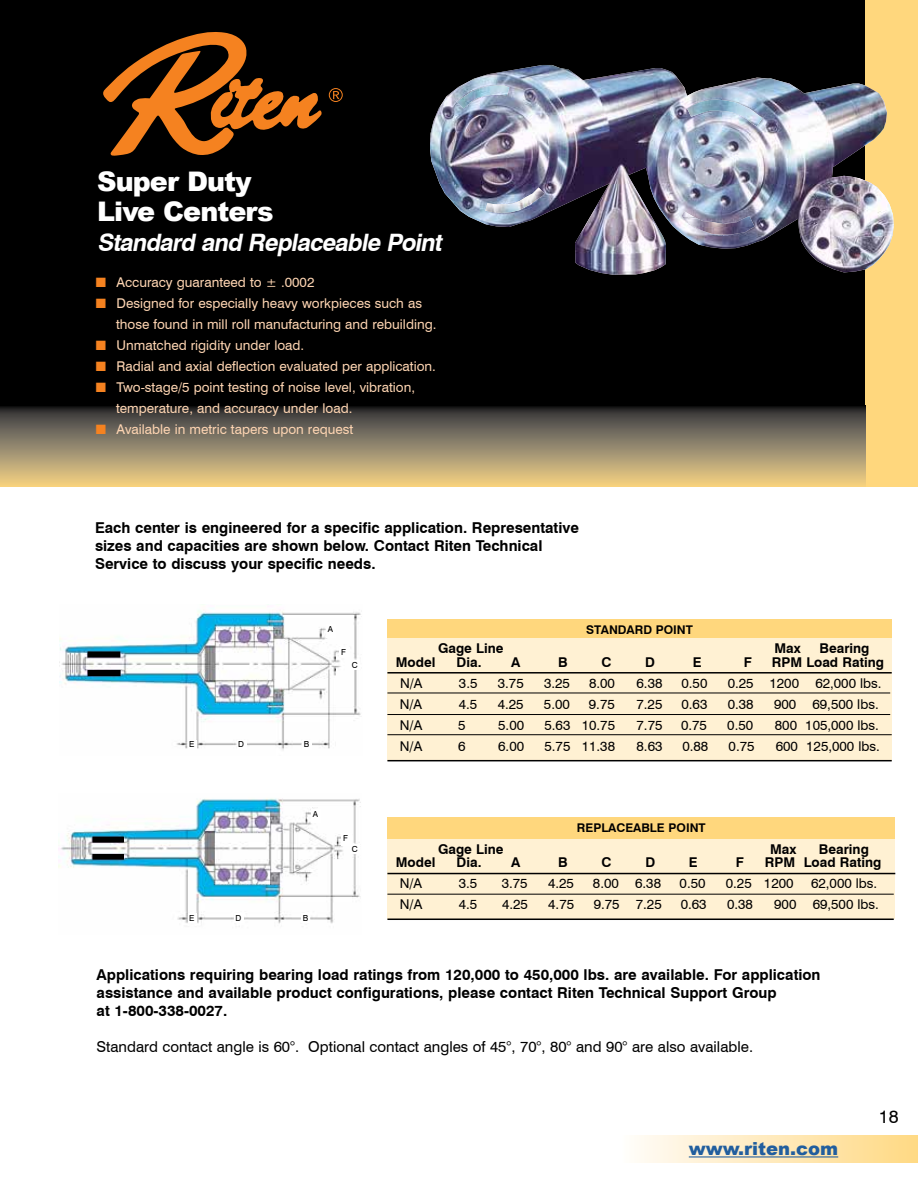
<style>
.page{position:relative;width:918px;height:1188px;background:#fff}
.page>*{position:absolute;margin:0;border:0;box-sizing:border-box;transform-origin:0 0}
.t1{font:900 27px/30px "Arial";letter-spacing:-.035em;color:#fff}
.t2{font:italic 700 24px "Swiss 721 BT";color:#fff}
.t3{font:900 18px "Arial";color:#215e9e}
.t4{font:18px "Swiss 721 BT";color:#000}
.t5{font:700 15px/18px "Swiss 721 BT";color:#000}
.t6{font:15px "Swiss 721 BT";color:#000}
.t7{font:13.5px/21px "Swiss 721 BT";color:#fed5b2}
.t8{font:13.5px "Swiss 721 BT";color:#000}
.t9{font:700 13.5px "Swiss 721 BT";color:#000}
.t10{font:700 12px "Swiss 721 BT";color:#000}
.t11{font:8.25px "Swiss 721 BT";color:#000}
.s1{color:#f58220}
</style>
<div class="page">
<img style="left:59px;top:798px;width:302px;height:129px">
<img style="left:60px;top:610px;width:301px;height:140px">
<div style="left:0;top:0;width:865px;height:406px;background:#000"></div>
<div style="left:865px;top:0;width:53px;height:487px;background:#ffd77d"></div>
<img style="left:430px;top:65px;width:464px;height:210px">
<div style="left:387px;top:624px;width:505px;height:136px;background:#fff1d3"></div>
<hr style="left:387px;top:672px;width:505px;height:2px;background:#000">
<hr style="left:387px;top:693px;width:503px;height:1px;background:#000">
<hr style="left:387px;top:714px;width:503px;height:1px;background:#000">
<hr style="left:387px;top:734px;width:505px;height:1px;background:#000">
<hr style="left:387px;top:760px;width:505px;height:1px;background:#000">
<div style="left:387px;top:620px;width:505px;height:18px;background:#ffd77d"></div>
<div style="left:387px;top:824px;width:508px;height:95px;background:#fff1d3"></div>
<hr style="left:387px;top:873px;width:508px;height:1px;background:#000">
<hr style="left:387px;top:894px;width:507px;height:1px;background:#000">
<hr style="left:387px;top:919px;width:507px;height:1px;background:#000">
<div style="left:387px;top:817px;width:508px;height:22px;background:#ffd77d"></div>
<div style="left:326px;top:624px;width:10px;height:14px;background:#fff"></div>
<div style="left:303px;top:740px;width:9px;height:10px;background:#fff"></div>
<div style="left:340px;top:647px;width:10px;height:9px;background:#fff"></div>
<div style="left:188px;top:740px;width:8px;height:10px;background:#fff"></div>
<div style="left:237px;top:740px;width:9px;height:10px;background:#fff"></div>
<div style="left:350px;top:660px;width:10px;height:10px;background:#fff"></div>
<div style="left:311px;top:809px;width:10px;height:14px;background:#fff"></div>
<div style="left:301px;top:913px;width:9px;height:10px;background:#fff"></div>
<div style="left:342px;top:833px;width:10px;height:13px;background:#fff"></div>
<div style="left:351px;top:844px;width:9px;height:10px;background:#fff"></div>
<div style="left:234px;top:913px;width:10px;height:10px;background:#fff"></div>
<div style="left:188px;top:913px;width:8px;height:10px;background:#fff"></div>
<img style="left:457px;top:86px;width:52px;height:22px">
<img style="left:485px;top:188px;width:60px;height:25px">
<img style="left:687px;top:99px;width:75px;height:27px">
<img style="left:682px;top:211px;width:73px;height:24px">
<div style="left:88px;top:652px;width:32px;height:5px;background:#000"></div>
<div style="left:88px;top:670px;width:32px;height:6px;background:#000"></div>
<div style="left:93px;top:837px;width:30px;height:5px;background:#000"></div>
<hr style="left:93px;top:855px;width:30px;height:4px;background:#000">
<div style="left:93px;top:854px;width:31px;height:5px;border:1px solid #000"></div>
<svg style="left:103px;top:32px;width:219px;height:124px"></svg>
<svg style="left:329px;top:88px;width:14px;height:14px"></svg>
<svg style="left:0;top:406px;width:865px;height:81px;background:#918364"></svg>
<svg style="left:637px;top:1135px;width:281px;height:27px;background:#fce8ba"></svg>
<hr style="left:689px;top:1156px;width:149px;height:1px;background:#215e9e">
<h1 class="t1" style="left:97px;top:166px;width:178px">Super Duty<br>Live Centers</h1>
<h2 class="t2" style="left:97px;top:226px;width:351px">Standard and Replaceable Point</h2>
<p class="t7" style="left:96px;top:271px;width:220px"><span class="s1">■</span> Accuracy guaranteed to ± .0002</p>
<p class="t7" style="left:116px;top:292px;width:322px;text-indent:-20px"><span class="s1">■</span> Designed for especially heavy workpieces such as those found in mill roll manufacturing and rebuilding.</p>
<p class="t7" style="left:96px;top:334px;width:210px"><span class="s1">■</span> Unmatched rigidity under load.</p>
<p class="t7" style="left:96px;top:355px;width:342px"><span class="s1">■</span> Radial and axial deflection evaluated per application.</p>
<p class="t7" style="left:116px;top:376px;width:301px;text-indent:-20px"><span class="s1">■</span> Two-stage/5 point testing of noise level, vibration, temperature, and accuracy under load.</p>
<p class="t7" style="left:96px;top:418px;width:259px"><span class="s1">■</span> Available in metric tapers upon request</p>
<p class="t5" style="left:95px;top:519px;width:485px">Each center is engineered for a specific application. Representative sizes and capacities are shown below. Contact Riten Technical<br>Service to discuss your specific needs.</p>
<p class="t11" style="left:328px;top:623px;width:7px">A</p>
<p class="t10" style="left:586px;top:621px;width:108px">STANDARD POINT</p>
<p class="t11" style="left:189px;top:739px;width:7px">E</p>
<p class="t11" style="left:238px;top:739px;width:7px">D</p>
<p class="t11" style="left:189px;top:913px;width:7px">E</p>
<p class="t11" style="left:235px;top:913px;width:7px">D</p>
<p class="t11" style="left:341px;top:646px;width:6px">F</p>
<p class="t11" style="left:352px;top:659px;width:7px">C</p>
<p class="t11" style="left:304px;top:739px;width:7px">B</p>
<p class="t11" style="left:313px;top:808px;width:7px">A</p>
<p class="t11" style="left:303px;top:913px;width:7px">B</p>
<p class="t11" style="left:343px;top:832px;width:6px">F</p>
<p class="t11" style="left:352px;top:844px;width:7px">C</p>
<p class="t9" style="left:438px;top:639px;width:67px">Gage Line</p>
<p class="t9" style="left:774px;top:639px;width:97px">Max Bearing</p>
<p class="t9" style="left:396px;top:652px;width:41px">Model</p>
<p class="t9" style="left:457px;top:652px;width:26px">Dia.</p>
<p class="t9" style="left:511px;top:652px;width:11px">A</p>
<p class="t9" style="left:558px;top:652px;width:11px">B</p>
<p class="t9" style="left:602px;top:652px;width:12px">C</p>
<p class="t9" style="left:645px;top:652px;width:11px">D</p>
<p class="t9" style="left:693px;top:652px;width:10px">E</p>
<p class="t9" style="left:744px;top:652px;width:10px">F</p>
<p class="t9" style="left:772px;top:652px;width:114px">RPM Load Rating</p>
<p class="t8" style="left:400px;top:673px;width:24px">N/A</p>
<p class="t8" style="left:459px;top:673px;width:20px">3.5</p>
<p class="t8" style="left:498px;top:673px;width:27px">3.75</p>
<p class="t8" style="left:544px;top:673px;width:27px">3.25</p>
<p class="t8" style="left:589px;top:673px;width:27px">8.00</p>
<p class="t8" style="left:637px;top:673px;width:27px">6.38</p>
<p class="t8" style="left:681px;top:673px;width:27px">0.50</p>
<p class="t8" style="left:728px;top:673px;width:155px">0.25 1200 62,000 lbs.</p>
<p class="t8" style="left:400px;top:694px;width:24px">N/A</p>
<p class="t8" style="left:459px;top:694px;width:20px">4.5</p>
<p class="t8" style="left:498px;top:694px;width:27px">4.25</p>
<p class="t8" style="left:544px;top:694px;width:27px">5.00</p>
<p class="t8" style="left:589px;top:694px;width:27px">9.75</p>
<p class="t8" style="left:637px;top:694px;width:27px">7.25</p>
<p class="t8" style="left:681px;top:694px;width:27px">0.63</p>
<p class="t8" style="left:728px;top:694px;width:27px">0.38</p>
<p class="t8" style="left:774px;top:694px;width:106px">900 69,500 lbs.</p>
<p class="t8" style="left:400px;top:715px;width:24px">N/A</p>
<p class="t8" style="left:458px;top:715px;width:9px">5</p>
<p class="t8" style="left:498px;top:715px;width:27px">5.00</p>
<p class="t8" style="left:544px;top:715px;width:72px">5.63 10.75</p>
<p class="t8" style="left:637px;top:715px;width:27px">7.75</p>
<p class="t8" style="left:681px;top:715px;width:27px">0.75</p>
<p class="t8" style="left:727px;top:715px;width:27px">0.50</p>
<p class="t8" style="left:775px;top:715px;width:106px">800 105,000 lbs.</p>
<p class="t8" style="left:400px;top:736px;width:24px">N/A</p>
<p class="t8" style="left:458px;top:736px;width:9px">6</p>
<p class="t8" style="left:498px;top:736px;width:27px">6.00</p>
<p class="t8" style="left:544px;top:736px;width:120px">5.75 11.38 8.63</p>
<p class="t8" style="left:682px;top:736px;width:27px">0.88</p>
<p class="t8" style="left:729px;top:736px;width:27px">0.75</p>
<p class="t8" style="left:776px;top:736px;width:106px">600 125,000 lbs.</p>
<p class="t10" style="left:577px;top:819px;width:130px">REPLACEABLE POINT</p>
<p class="t9" style="left:438px;top:840px;width:67px">Gage Line</p>
<p class="t9" style="left:770px;top:840px;width:28px">Max</p>
<p class="t9" style="left:819px;top:840px;width:51px">Bearing</p>
<p class="t9" style="left:396px;top:853px;width:41px">Model</p>
<p class="t9" style="left:457px;top:853px;width:26px">Dia.</p>
<p class="t9" style="left:511px;top:853px;width:11px">A</p>
<p class="t9" style="left:558px;top:853px;width:11px">B</p>
<p class="t9" style="left:602px;top:853px;width:12px">C</p>
<p class="t9" style="left:645px;top:853px;width:11px">D</p>
<p class="t9" style="left:689px;top:853px;width:10px">E</p>
<p class="t9" style="left:736px;top:853px;width:10px">F</p>
<p class="t9" style="left:765px;top:853px;width:118px">RPM Load Rating</p>
<p class="t8" style="left:400px;top:874px;width:24px">N/A</p>
<p class="t8" style="left:459px;top:874px;width:20px">3.5</p>
<p class="t8" style="left:502px;top:874px;width:27px">3.75</p>
<p class="t8" style="left:548px;top:874px;width:27px">4.25</p>
<p class="t8" style="left:593px;top:874px;width:70px">8.00 6.38</p>
<p class="t8" style="left:680px;top:874px;width:27px">0.50</p>
<p class="t8" style="left:726px;top:874px;width:69px">0.25 1200</p>
<p class="t8" style="left:811px;top:874px;width:68px">62,000 lbs.</p>
<p class="t8" style="left:400px;top:895px;width:24px">N/A</p>
<p class="t8" style="left:459px;top:895px;width:20px">4.5</p>
<p class="t8" style="left:502px;top:895px;width:27px">4.25</p>
<p class="t8" style="left:548px;top:895px;width:27px">4.75</p>
<p class="t8" style="left:594px;top:895px;width:70px">9.75 7.25</p>
<p class="t8" style="left:681px;top:895px;width:27px">0.63</p>
<p class="t8" style="left:727px;top:895px;width:27px">0.38</p>
<p class="t8" style="left:774px;top:895px;width:106px">900 69,500 lbs.</p>
<p class="t5" style="left:97px;top:965px;width:726px">Applications requiring bearing load ratings from 120,000 to 450,000 lbs. are available. For application assistance and available product configurations, please contact Riten Technical Support Group<br>at 1-800-338-0027.</p>
<p class="t6" style="left:97px;top:1037px;width:658px">Standard contact angle is 60°. Optional contact angles of 45°, 70°, 80° and 90° are also available.</p>
<p class="t3" style="left:689px;top:1135px;width:151px">www.riten.com</p>
<p class="t4" style="left:879px;top:1104px;width:21px">18</p>
</div>
